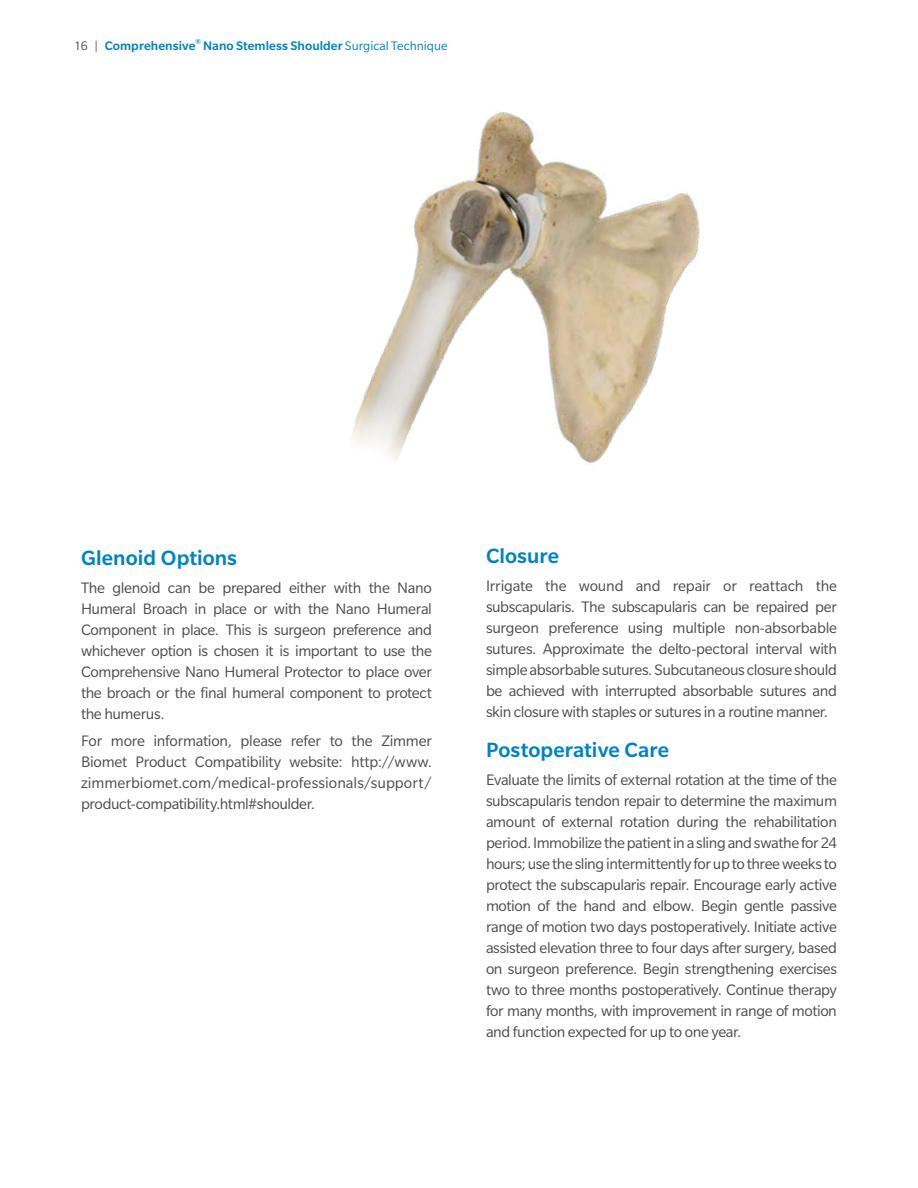
<style>
.page{position:relative;width:918px;height:1188px;background:#fff}
.page>*{position:absolute;margin:0;border:0;box-sizing:border-box;transform-origin:0 0}
.t1{font:500 22.5px "Slate Pro";letter-spacing:.005em;color:#0083bf}
.t2{font:16.5px/21px "Slate Pro";letter-spacing:-.025em;color:#4d4d4f;text-align:justify}
.t3{font:500 13.5px "Slate Pro";letter-spacing:.005em;color:#0083bf}
.s1{font-weight:400;color:#4d4d4f}
.s2{font-weight:400}
</style>
<div class="page">
<img style="left:351px;top:112px;width:349px;height:351px">
<p class="t3" style="left:74px;top:38px;width:375px"><span class="s1">16 |</span> Comprehensive<sup>®</sup> Nano Stemless Shoulder <span class="s2">Surgical Technique</span></p>
<h1 class="t1" style="left:81px;top:546px;width:158px">Glenoid Options</h1>
<p class="t2" style="left:81px;top:577px;width:353px">The glenoid can be prepared either with the Nano Humeral Broach in place or with the Nano Humeral Component in place. This is surgeon preference and whichever option is chosen it is important to use the Comprehensive Nano Humeral Protector to place over the broach or the final humeral component to protect the humerus.</p>
<p class="t2" style="left:81px;top:730px;width:353px">For more information, please refer to the Zimmer Biomet Product Compatibility website: http://www. zimmerbiomet.com/medical-professionals/support/ product-compatibility.html#shoulder.</p>
<h1 class="t1" style="left:486px;top:544px;width:74px">Closure</h1>
<p class="t2" style="left:486px;top:575px;width:353px">Irrigate the wound and repair or reattach the subscapularis. The subscapularis can be repaired per surgeon preference using multiple non-absorbable sutures. Approximate the delto-pectoral interval with simple absorbable sutures. Subcutaneous closure should be achieved with interrupted absorbable sutures and skin closure with staples or sutures in a routine manner.</p>
<h1 class="t1" style="left:486px;top:738px;width:185px">Postoperative Care</h1>
<p class="t2" style="left:486px;top:769px;width:353px">Evaluate the limits of external rotation at the time of the subscapularis tendon repair to determine the maximum amount of external rotation during the rehabilitation period. Immobilize the patient in a sling and swathe for 24 hours; use the sling intermittently for up to three weeks to protect the subscapularis repair. Encourage early active motion of the hand and elbow. Begin gentle passive range of motion two days postoperatively. Initiate active assisted elevation three to four days after surgery, based on surgeon preference. Begin strengthening exercises two to three months postoperatively. Continue therapy for many months, with improvement in range of motion and function expected for up to one year.</p>
</div>
